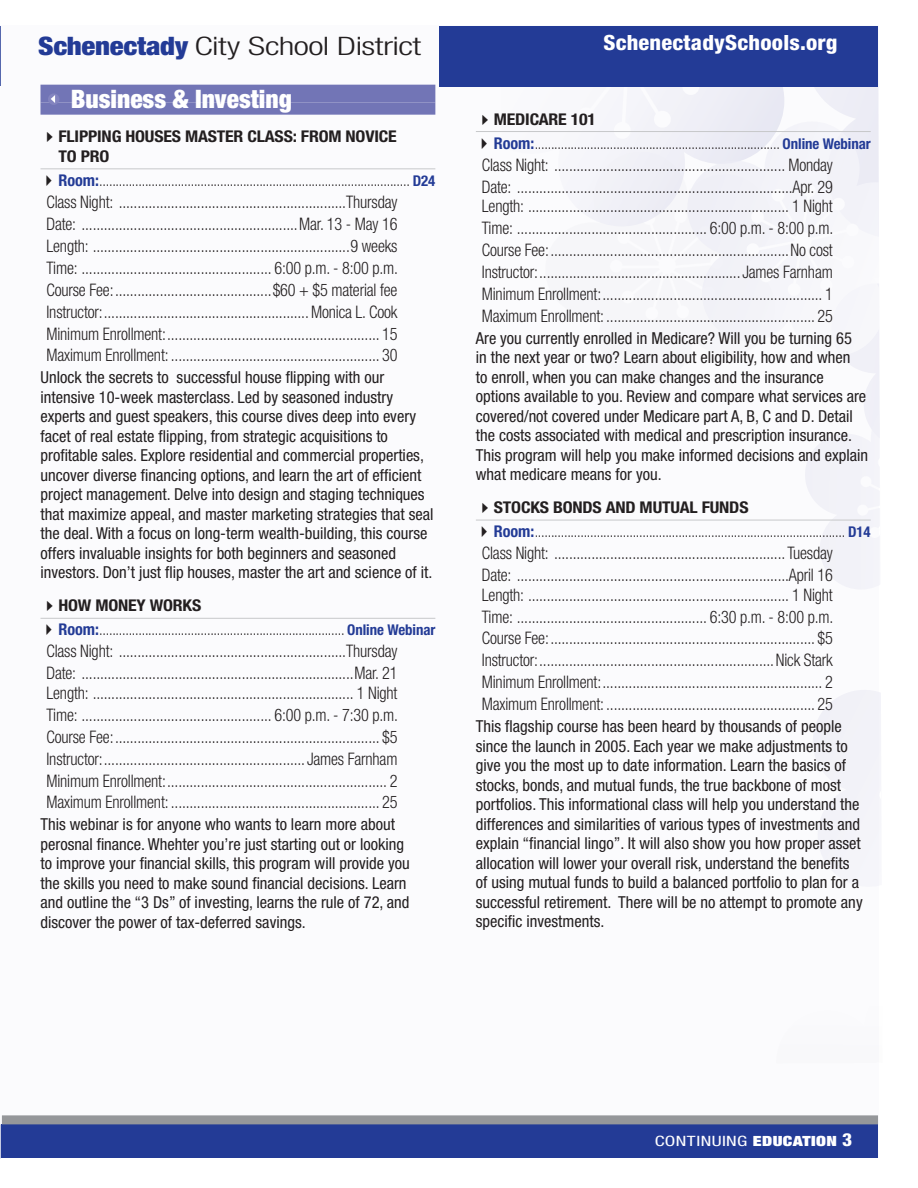
<style>
.page{position:relative;width:918px;height:1188px;background:#fff}
.page>*{position:absolute;margin:0;border:0;box-sizing:border-box;transform-origin:0 0}
.t1{font:300 condensed 25.5px "Helvetica Neue LT Std";letter-spacing:-.015em;color:#231f20;scale:1.39 1}
.course_section_heade{font:900 condensed 25.5px "Helvetica Neue LT Std";color:#fff}
.t2{font:800 condensed 21px "Helvetica Neue LT Std";letter-spacing:.01em;color:#fff;scale:1.07 1}
.course_details_w_lea{font:300 condensed 17.25px/19.5px "Helvetica Neue LT Std";letter-spacing:-.01em;color:#231f20;scale:.94 1}
.course_description{font:condensed 16.5px/19.5px "Helvetica Neue LT Std";color:#231f20}
.t3{font:700 condensed 16.2px/19.5px "Helvetica Neue LT Std";letter-spacing:-.01em;color:#231f20;scale:1.1 1}
.t4{font:300 condensed 15.9px "Helvetica Neue LT Std";color:#231f20;scale:.94 1}
.t5{font:condensed 14.25px "Helvetica Neue LT Std";letter-spacing:.015em;color:#fff;scale:1.34 1}
.s1{font-weight:900;color:#233b96}
.s2{font-weight:700;font-size:16.2px;color:#233b96}
.s3{font-weight:700;font-size:14.85px;color:#233b96}
.s4{font-weight:900;font-size:14.1px}
.s5{font-weight:800;font-size:18px}
</style>
<div class="page">
<svg style="left:878px;top:692px;width:3px;height:144px"></svg>
<svg style="left:878px;top:114px;width:2px;height:471px"></svg>
<div style="left:0;top:26px;width:878px;height:1132px;background:#fbfbfd"></div>
<div style="left:440px;top:26px;width:438px;height:61px;background:#233b96"></div>
<div style="left:1px;top:1124px;width:877px;height:34px;background:#233b96"></div>
<div style="left:2px;top:1115px;width:876px;height:9px;background:#95979a"></div>
<div style="left:40px;top:85px;width:395px;height:18px;background:#7275b6"></div>
<div style="left:40px;top:103px;width:395px;height:12px;background:#7275b6"></div>
<hr style="left:40px;top:169px;width:395px;height:1px;background:#c7c8ca">
<hr style="left:40px;top:618px;width:395px;height:1px;background:#c7c8ca">
<div style="left:48px;top:93px;width:11px;height:12px;background:#8384bf;border-radius:50%"></div>
<svg style="left:51px;top:95px;width:4px;height:8px"></svg>
<hr style="left:476px;top:131px;width:395px;height:1px;background:#c7c8ca">
<hr style="left:476px;top:520px;width:395px;height:1px;background:#c7c8ca">
<h1 class="t1" style="left:38px;top:31px;width:277px"><span class="s1">Schenectady</span> City School District</h1>
<p class="t2" style="left:603px;top:30px;width:220px">SchenectadySchools.org</p>
<p class="course_section_heade" style="left:71px;top:83px;width:223px">Business &amp; Investing</p>
<p class="t3" style="left:58px;top:127px;width:309px">FLIPPING HOUSES MASTER CLASS: FROM NOVICE<br>TO PRO</p>
<p class="t4" style="left:58px;top:171px;width:402px"><span class="s2">Room:</span>............................................................................................... <span class="s3">D24</span></p>
<p class="course_details_w_lea" style="left:46px;top:192px;width:375px">Class Night: .............................................................Thursday</p>
<p class="course_details_w_lea" style="left:46px;top:214px;width:375px">Date: ..........................................................Mar. 13 - May 16</p>
<p class="course_details_w_lea" style="left:46px;top:236px;width:375px">Length: .....................................................................9 weeks</p>
<p class="course_details_w_lea" style="left:46px;top:258px;width:376px">Time: ................................................... 6:00 p.m. - 8:00 p.m.</p>
<p class="course_details_w_lea" style="left:46px;top:280px;width:375px">Course Fee:..........................................$60 + $5 material fee</p>
<p class="course_details_w_lea" style="left:46px;top:302px;width:375px">Instructor:.......................................................Monica L. Cook</p>
<p class="course_details_w_lea" style="left:46px;top:324px;width:375px">Minimum Enrollment:......................................................... 15</p>
<p class="course_details_w_lea" style="left:46px;top:345px;width:375px">Maximum Enrollment: ........................................................ 30</p>
<p class="course_description" style="left:40px;top:368px;width:394px">Unlock the secrets to successful house flipping with our intensive 10-week masterclass. Led by seasoned industry experts and guest speakers, this course dives deep into every facet of real estate flipping, from strategic acquisitions to profitable sales. Explore residential and commercial properties, uncover diverse financing options, and learn the art of efficient project management. Delve into design and staging techniques that maximize appeal, and master marketing strategies that seal the deal. With a focus on long-term wealth-building, this course offers invaluable insights for both beginners and seasoned investors. Don’t just flip houses, master the art and science of it.</p>
<p class="t3" style="left:58px;top:596px;width:131px">HOW MONEY WORKS</p>
<p class="t4" style="left:58px;top:621px;width:402px"><span class="s2">Room:</span>........................................................................... <span class="s3">Online Webinar</span></p>
<p class="course_details_w_lea" style="left:46px;top:641px;width:375px">Class Night: .............................................................Thursday</p>
<p class="course_details_w_lea" style="left:46px;top:663px;width:375px">Date: .........................................................................Mar. 21<br>Length: ...................................................................... 1 Night</p>
<p class="course_details_w_lea" style="left:46px;top:705px;width:376px">Time: ................................................... 6:00 p.m. - 7:30 p.m.</p>
<p class="course_details_w_lea" style="left:46px;top:727px;width:375px">Course Fee:....................................................................... $5</p>
<p class="course_details_w_lea" style="left:46px;top:749px;width:375px">Instructor:...................................................... James Farnham</p>
<p class="course_details_w_lea" style="left:46px;top:771px;width:375px">Minimum Enrollment:........................................................... 2</p>
<p class="course_details_w_lea" style="left:46px;top:792px;width:375px">Maximum Enrollment: ........................................................ 25</p>
<p class="course_description" style="left:40px;top:815px;width:371px">This webinar is for anyone who wants to learn more about perosnal finance. Whehter you’re just starting out or looking to improve your financial skills, this program will provide you the skills you need to make sound financial decisions. Learn and outline the “3 Ds” of investing, learns the rule of 72, and discover the power of tax-deferred savings.</p>
<p class="t3" style="left:494px;top:109px;width:94px">MEDICARE 101</p>
<p class="t4" style="left:494px;top:134px;width:402px"><span class="s2">Room:</span>........................................................................... <span class="s3">Online Webinar</span></p>
<p class="course_details_w_lea" style="left:482px;top:155px;width:375px">Class Night: .............................................................. Monday</p>
<p class="course_details_w_lea" style="left:482px;top:177px;width:375px">Date: ..........................................................................Apr. 29<br>Length: ...................................................................... 1 Night</p>
<p class="course_details_w_lea" style="left:482px;top:218px;width:376px">Time: ................................................... 6:00 p.m. - 8:00 p.m.</p>
<p class="course_details_w_lea" style="left:482px;top:240px;width:375px">Course Fee:................................................................No cost</p>
<p class="course_details_w_lea" style="left:482px;top:262px;width:375px">Instructor:...................................................... James Farnham</p>
<p class="course_details_w_lea" style="left:482px;top:284px;width:375px">Minimum Enrollment:........................................................... 1</p>
<p class="course_details_w_lea" style="left:482px;top:306px;width:375px">Maximum Enrollment: ........................................................ 25</p>
<p class="course_description" style="left:476px;top:328px;width:394px">Are you currently enrolled in Medicare? Will you be turning 65<br>in the next year or two? Learn about eligibility, how and when<br>to enroll, when you can make changes and the insurance options available to you. Review and compare what services are covered/not covered under Medicare part A, B, C and D. Detail the costs associated with medical and prescription insurance.<br>This program will help you make informed decisions and explain what medicare means for you.</p>
<p class="t3" style="left:494px;top:497px;width:233px">STOCKS BONDS AND MUTUAL FUNDS</p>
<p class="t4" style="left:494px;top:522px;width:402px"><span class="s2">Room:</span>............................................................................................... <span class="s3">D14</span></p>
<p class="course_details_w_lea" style="left:482px;top:543px;width:375px">Class Night: .............................................................. Tuesday</p>
<p class="course_details_w_lea" style="left:482px;top:565px;width:375px">Date: .........................................................................April 16<br>Length: ...................................................................... 1 Night</p>
<p class="course_details_w_lea" style="left:482px;top:607px;width:376px">Time: ................................................... 6:30 p.m. - 8:00 p.m.</p>
<p class="course_details_w_lea" style="left:482px;top:628px;width:375px">Course Fee:....................................................................... $5</p>
<p class="course_details_w_lea" style="left:482px;top:650px;width:375px">Instructor:...............................................................Nick Stark</p>
<p class="course_details_w_lea" style="left:482px;top:672px;width:375px">Minimum Enrollment:........................................................... 2</p>
<p class="course_details_w_lea" style="left:482px;top:694px;width:375px">Maximum Enrollment: ........................................................ 25</p>
<p class="course_description" style="left:476px;top:716px;width:388px">This flagship course has been heard by thousands of people since the launch in 2005. Each year we make adjustments to give you the most up to date information. Learn the basics of stocks, bonds, and mutual funds, the true backbone of most portfolios. This informational class will help you understand the differences and similarities of various types of investments and explain “financial lingo”. It will also show you how proper asset allocation will lower your overall risk, understand the benefits of using mutual funds to build a balanced portfolio to plan for a successful retirement. There will be no attempt to promote any specific investments.</p>
<p class="t5" style="left:655px;top:1133px;width:149px">CONTINUING <span class="s4">EDUCATION</span> <span class="s5">3</span></p>
</div>
